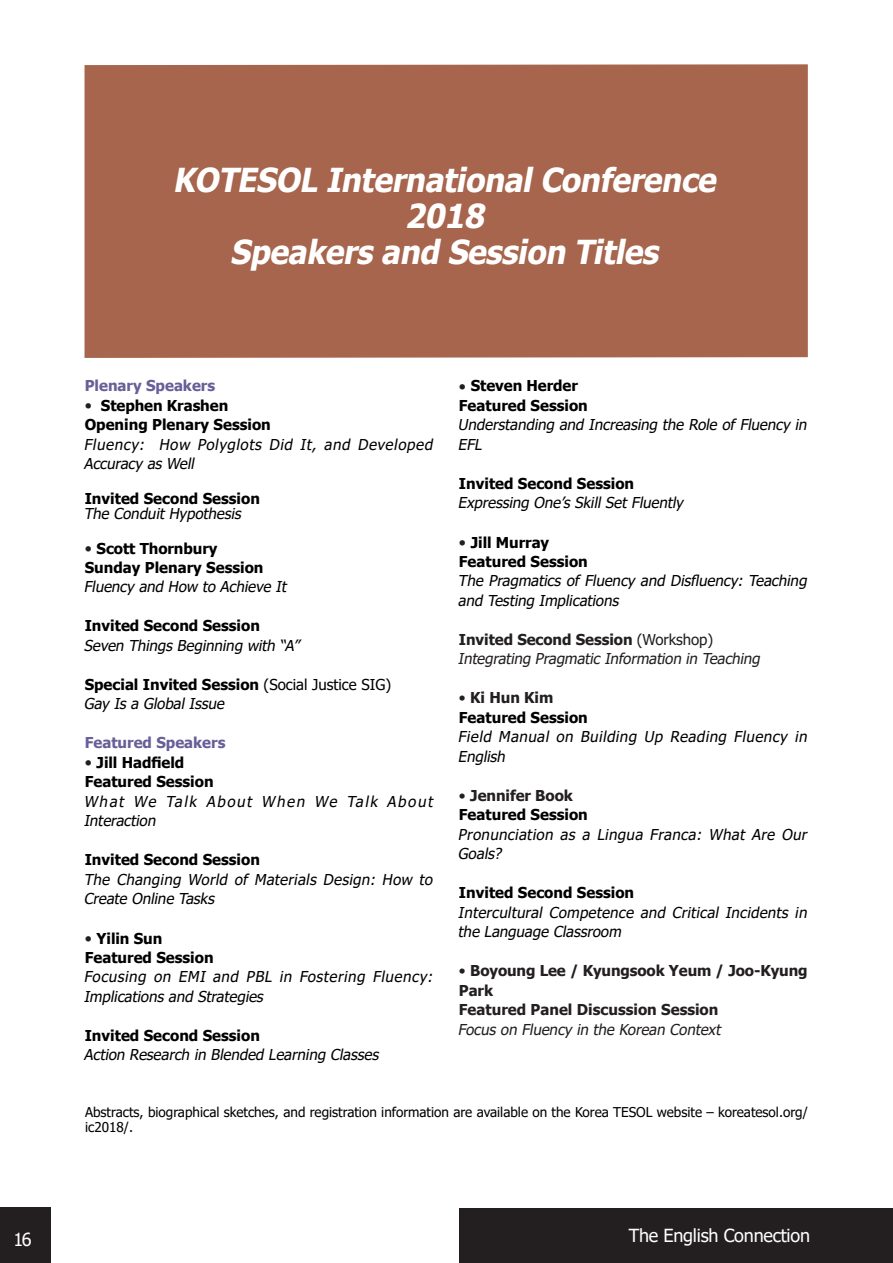
<style>
.page{position:relative;width:893px;height:1263px;background:#fff}
.page>*{position:absolute;margin:0;border:0;box-sizing:border-box;transform-origin:0 0}
.t1{font:italic 700 33px/36px "Tahoma";color:#fff;text-align:center;scale:.95 1}
.t2{font:18px "Tahoma";letter-spacing:-.015em;color:#fff}
.t3{font:italic 15px/19.5px "Tahoma";color:#000}
.t4{font:700 15px/19.2px "Tahoma";color:#000}
.t5{font:italic 15px/19.5px "Tahoma";color:#231f20}
.t6{font:700 15px/19.5px "Tahoma";letter-spacing:-.005em;color:#231f20}
.t7{font:700 15px "Tahoma";color:#685e98}
.t8{font:13.5px/15px "Tahoma";color:#000}
.s1{font-weight:400;font-size:15.75px;color:#231f20}
.s2{font-weight:400}
.s3{font-weight:400;font-style:italic}
.s4{font-weight:700;font-style:normal}
.s5{font-style:normal}
.s6{font-weight:400;color:#231f20}
.s7{color:#231f20}
</style>
<div class="page">
<div style="left:0;top:1207px;width:51px;height:56px;background:#231f20"></div>
<div style="left:459px;top:1208px;width:434px;height:55px;background:#231f20"></div>
<div style="left:85px;top:64px;width:723px;height:294px;background:#a6654c"></div>
<h1 class="t1" style="left:173px;top:164px;width:582px">KOTESOL InternationalConference<br>2018<br>Speakersand Session Titles</h1>
<p class="t7" style="left:85px;top:375px;width:132px">Plenary Speakers</p>
<p class="t4" style="left:85px;top:396px;width:188px"><span class="s1">•</span> Stephen Krashen<br>Opening Plenary Session</p>
<p class="t3" style="left:84px;top:435px;width:354px">Fluency: How Polyglots Did It, and Developed<br>Accuracy asWell</p>
<p class="t4" style="left:85px;top:489px;width:177px">Invited Second Session</p>
<p class="t3" style="left:84px;top:504px;width:163px">The ConduitHypothesis</p>
<p class="t4" style="left:85px;top:539px;width:180px"><span class="s1">•</span> Scott Thornbury<br>Sunday Plenary Session</p>
<p class="t3" style="left:84px;top:578px;width:208px">Fluency and How to Achieve It</p>
<p class="t4" style="left:85px;top:617px;width:177px">Invited Second Session</p>
<p class="t3" style="left:84px;top:636px;width:221px">Seven ThingsBeginning with “A”</p>
<p class="t4" style="left:84px;top:675px;width:309px">Special Invited Session <span class="s2">(Social Justice SIG)<br></span><span class="s3">Gay Isa GlobalIssue</span></p>
<p class="t7" style="left:85px;top:732px;width:142px">Featured Speakers</p>
<p class="t4" style="left:85px;top:753px;width:130px"><span class="s1">•</span> Jill Hadfield<br>Featured Session</p>
<p class="t3" style="left:84px;top:792px;width:354px">What We Talk About When We Talk About<br>Interaction</p>
<p class="t4" style="left:85px;top:851px;width:177px">Invited Second Session</p>
<p class="t3" style="left:84px;top:870px;width:354px">The Changing World of Materials Design: How to<br>Create Online Tasks</p>
<p class="t4" style="left:85px;top:929px;width:130px"><span class="s1">•</span> Yilin Sun<br>Featured Session</p>
<p class="t3" style="left:84px;top:968px;width:354px">Focusing on EMI and PBL in Fostering Fluency:<br>Implicationsand Strategies</p>
<p class="t4" style="left:85px;top:1026px;width:177px">Invited Second Session</p>
<p class="t3" style="left:84px;top:1046px;width:300px">Action Research in Blended Learning Classes</p>
<p class="t4" style="left:459px;top:377px;width:130px"><span class="s1">•</span> Steven Herder<br>Featured Session</p>
<p class="t3" style="left:458px;top:416px;width:354px">Understanding and Increasing the Role of Fluency in<br>EFL</p>
<p class="t4" style="left:459px;top:474px;width:177px">Invited Second Session</p>
<p class="t3" style="left:458px;top:494px;width:230px">Expressing One’sSkillSetFluently</p>
<p class="t4" style="left:459px;top:533px;width:130px"><span class="s1">•</span> Jill Murray<br>Featured Session</p>
<p class="t3" style="left:458px;top:572px;width:354px">The Pragmatics of Fluency and Disfluency: Teaching and Testing Implications</p>
<p class="t5" style="left:458px;top:630px;width:307px"><span class="s4">Invited Second Session</span> <span class="s5">(Workshop)<br></span>Integrating PragmaticInformation in Teaching</p>
<p class="t4" style="left:459px;top:688px;width:130px"><span class="s6">•</span> <span class="s7">Ki Hun Kim<br></span>Featured Session</p>
<p class="t3" style="left:458px;top:728px;width:354px">Field Manual on Building Up Reading Fluency in<br>English</p>
<p class="t4" style="left:459px;top:786px;width:130px"><span class="s6">•</span> <span class="s7">Jennifer Book<br></span>Featured Session</p>
<p class="t3" style="left:458px;top:825px;width:354px">Pronunciation as a Lingua Franca: What Are Our<br>Goals?</p>
<p class="t4" style="left:459px;top:884px;width:177px">Invited Second Session</p>
<p class="t3" style="left:458px;top:903px;width:354px">Intercultural Competence and Critical Incidents in the Language Classroom</p>
<p class="t6" style="left:459px;top:961px;width:350px"><span class="s2">•</span> Boyoung Lee / Kyungsook Yeum / Joo-Kyung<br>Park<br>Featured Panel Discussion Session</p>
<p class="t5" style="left:458px;top:1020px;width:268px">Focuson Fluency in the Korean Context</p>
<p class="t8" style="left:85px;top:1105px;width:724px">Abstracts, biographical sketches, and registration information are available on the Korea TESOL website – koreatesol.org/ ic2018/.</p>
<p class="t2" style="left:14px;top:1227px;width:20px">16</p>
<p class="t2" style="left:629px;top:1224px;width:183px">The English Connection</p>
</div>
